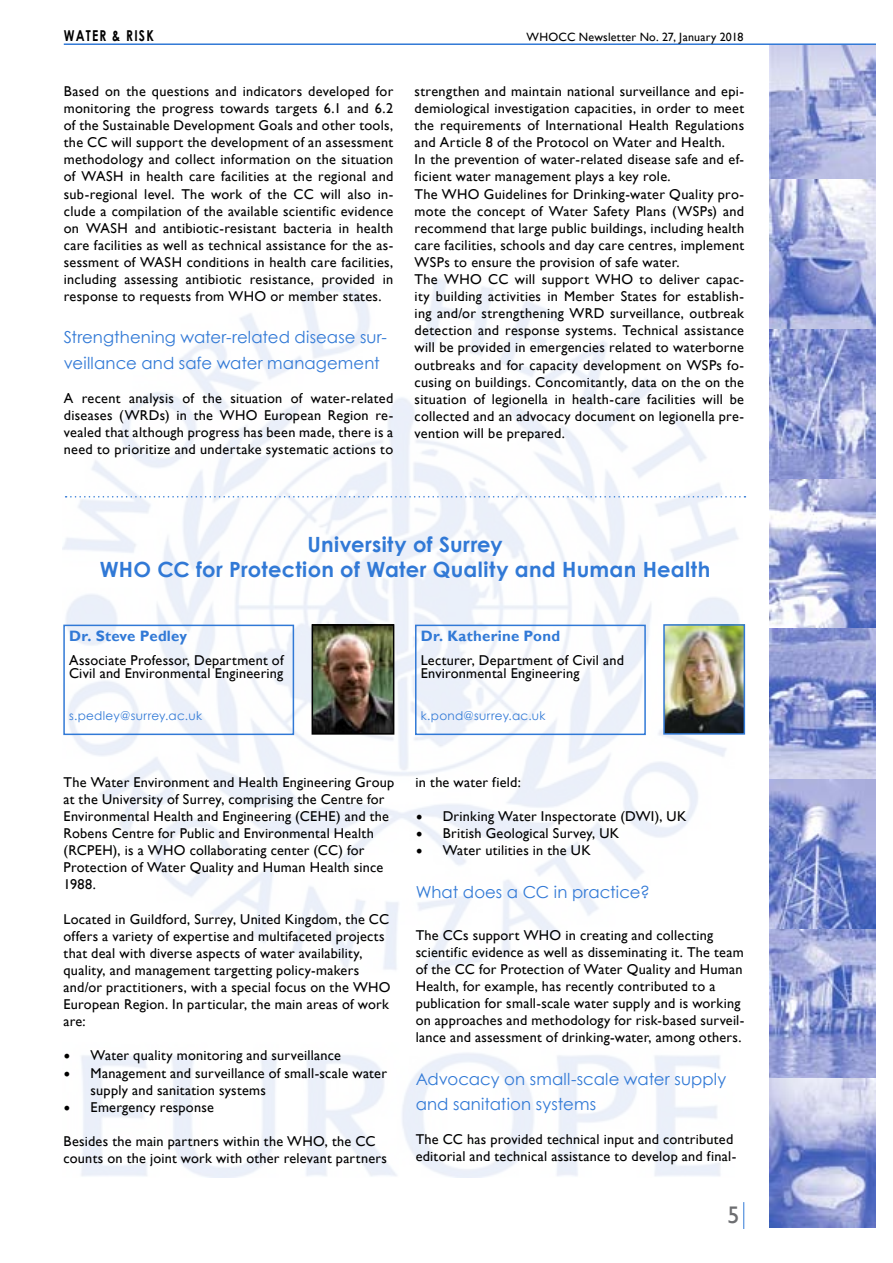
<style>
.page{position:relative;width:893px;height:1263px;background:#fff}
.page>*{position:absolute;margin:0;border:0;box-sizing:border-box;transform-origin:0 0}
.t1{font:24px "Gill Sans";color:#6d6e71}
.t2{font:700 21px/25.2px "Century Gothic";letter-spacing:.015em;color:#3179d6;text-align:center}
.t3{font:16.5px/25.2px "Century Gothic";letter-spacing:.005em;color:#3179d6}
.t4{font:700 15px "Gill Sans";letter-spacing:.015em;color:#3179d6}
.t5{font:700 15px "Century Gothic";letter-spacing:.1em;color:#000;scale:.8 1}
.t6{font:14.25px/17.1px "Gill Sans";letter-spacing:.02em;color:#000}
.t7{font:12px "Century Gothic";letter-spacing:.025em;color:#3179d6}
.t8{font:12px "Gill Sans";letter-spacing:.02em;color:#000}
.s1{font-family:"Minion Pro";font-size:18px}
</style>
<div class="page">
<img style="left:770px;top:45px;width:106px;height:1183px">
<svg style="left:743px;top:1202px;width:1px;height:27px"></svg>
<img style="left:63px;top:277px;width:678px;height:901px">
<hr style="left:64px;top:43px;width:812px;height:2px;background:#3179d6">
<div style="left:63px;top:625px;width:231px;height:110px;border:2px solid #3179d6"></div>
<img style="left:315px;top:627px;width:76px;height:105px">
<div style="left:312px;top:624px;width:82px;height:111px;border:2px solid #000"></div>
<div style="left:415px;top:625px;width:231px;height:110px;border:2px solid #3179d6"></div>
<img style="left:666px;top:627px;width:76px;height:105px">
<div style="left:663px;top:624px;width:82px;height:111px;border:2px solid #3179d6"></div>
<svg style="left:66px;top:496px;width:679px;height:1px"></svg>
<p class="t5" style="left:64px;top:24px;width:114px">WATER &amp; RISK</p>
<p class="t8" style="left:527px;top:30px;width:218px">WHOCC Newsletter No. 27, January 2018</p>
<p class="t6" style="left:64px;top:83px;width:331px;text-align:justify">Based on the questions and indicators developed for monitoring the progress towards targets 6.1 and 6.2 of the Sustainable Development Goals and other tools, the CC will support the development of an assessment methodology and collect information on the situation of WASH in health care facilities at the regional and sub-regional level. The work of the CC will also in&shy;clude a compilation of the available scientific evidence on WASH and antibiotic-resistant bacteria in health care facilities as well as technical assistance for the as&shy;sessment of WASH conditions in health care facilities, including assessing antibiotic resistance, provided in response to requests from WHO or member states.</p>
<p class="t3" style="left:64px;top:325px;width:325px">Strengthening water-related disease sur&shy;veillance and safe water management</p>
<p class="t6" style="left:64px;top:390px;width:331px;text-align:justify">A recent analysis of the situation of water-related diseases (WRDs) in the WHO European Region re&shy;vealed that although progress has been made, there is a need to prioritize and undertake systematic actions to</p>
<p class="t6" style="left:415px;top:83px;width:331px">strengthen and maintain national surveillance and epi&shy;demiological investigation capacities, in order to meet the requirements of International Health Regulations and Article 8 of the Protocol on Water and Health.<br>In the prevention of water-related disease safe and ef&shy;ficient water management plays a key role.<br>The WHO Guidelines for Drinking-water Quality pro&shy;mote the concept of Water Safety Plans (WSPs) and recommend that large public buildings, including health care facilities, schools and day care centres, implement WSPs to ensure the provision of safe water.<br>The WHO CC will support WHO to deliver capac&shy;ity building activities in Member States for establish&shy;ing and/or strengthening WRD surveillance, outbreak detection and response systems. Technical assistance will be provided in emergencies related to waterborne outbreaks and for capacity development on WSPs fo&shy;cusing on buildings. Concomitantly, data on the on the situation of legionella in health-care facilities will be collected and an advocacy document on legionella pre&shy;vention will be prepared.</p>
<h2 class="t2" style="left:100px;top:530px;width:612px">University of Surrey<br>WHO CC for Protection of Water Quality and Human Health</h2>
<p class="t4" style="left:69px;top:627px;width:120px">Dr. Steve Pedley</p>
<p class="t6" style="left:69px;top:653px;width:216px;line-height:13.5px">Associate Professor, Department of<br>Civil and Environmental Engineering</p>
<p class="t7" style="left:69px;top:707px;width:134px">s.pedley@surrey.ac.uk</p>
<p class="t6" style="left:64px;top:774px;width:332px">The Water Environment and Health Engineering Group at the University of Surrey, comprising the Centre for Environmental Health and Engineering (CEHE) and the Robens Centre for Public and Environmental Health (RCPEH), is a WHO collaborating center (CC) for Protection of Water Quality and Human Health since 1988.</p>
<p class="t6" style="left:64px;top:910px;width:328px">Located in Guildford, Surrey, United Kingdom, the CC offers a variety of expertise and multifaceted projects that deal with diverse aspects of water availability, quality, and management targetting policy-makers and/or practitioners, with a special focus on the WHO European Region. In particular, the main areas of work are:</p>
<p class="t6" style="left:64px;top:1047px;width:279px"><span class="s1">•</span> Water quality monitoring and surveillance</p>
<p class="t6" style="left:91px;top:1064px;width:298px;text-indent:-27px"><span class="s1">•</span> Management and surveillance of small-scale water supply and sanitation systems</p>
<p class="t6" style="left:64px;top:1099px;width:152px"><span class="s1">•</span> Emergency response</p>
<p class="t6" style="left:64px;top:1133px;width:325px">Besides the main partners within the WHO, the CC counts on the joint work with other relevant partners</p>
<p class="t4" style="left:421px;top:627px;width:141px">Dr. Katherine Pond</p>
<p class="t6" style="left:421px;top:653px;width:205px;line-height:13.5px">Lecturer, Department of Civil and<br>Environmental Engineering</p>
<p class="t7" style="left:421px;top:707px;width:126px">k.pond@surrey.ac.uk</p>
<p class="t6" style="left:416px;top:774px;width:107px">in the water field:</p>
<p class="t6" style="left:416px;top:808px;width:272px"><span class="s1">•</span> Drinking Water Inspectorate (DWI), UK</p>
<p class="t6" style="left:416px;top:825px;width:205px"><span class="s1">•</span> British Geological Survey, UK</p>
<p class="t6" style="left:416px;top:842px;width:177px"><span class="s1">•</span> Water utilities in the UK</p>
<p class="t3" style="left:416px;top:879px;width:236px">What does a CC in practice?</p>
<p class="t6" style="left:416px;top:927px;width:330px">The CCs support WHO in creating and collecting scientific evidence as well as disseminating it. The team of the CC for Protection of Water Quality and Human Health, for example, has recently contributed to a publication for small-scale water supply and is working on approaches and methodology for risk-based surveil&shy;lance and assessment of drinking-water, among others.</p>
<p class="t3" style="left:416px;top:1066px;width:312px">Advocacy on small-scale water supply and sanitation systems</p>
<p class="t6" style="left:416px;top:1131px;width:322px">The CC has provided technical input and contributed editorial and technical assistance to develop and final-</p>
<h1 class="t1" style="left:727px;top:1201px;width:13px">5</h1>
</div>
